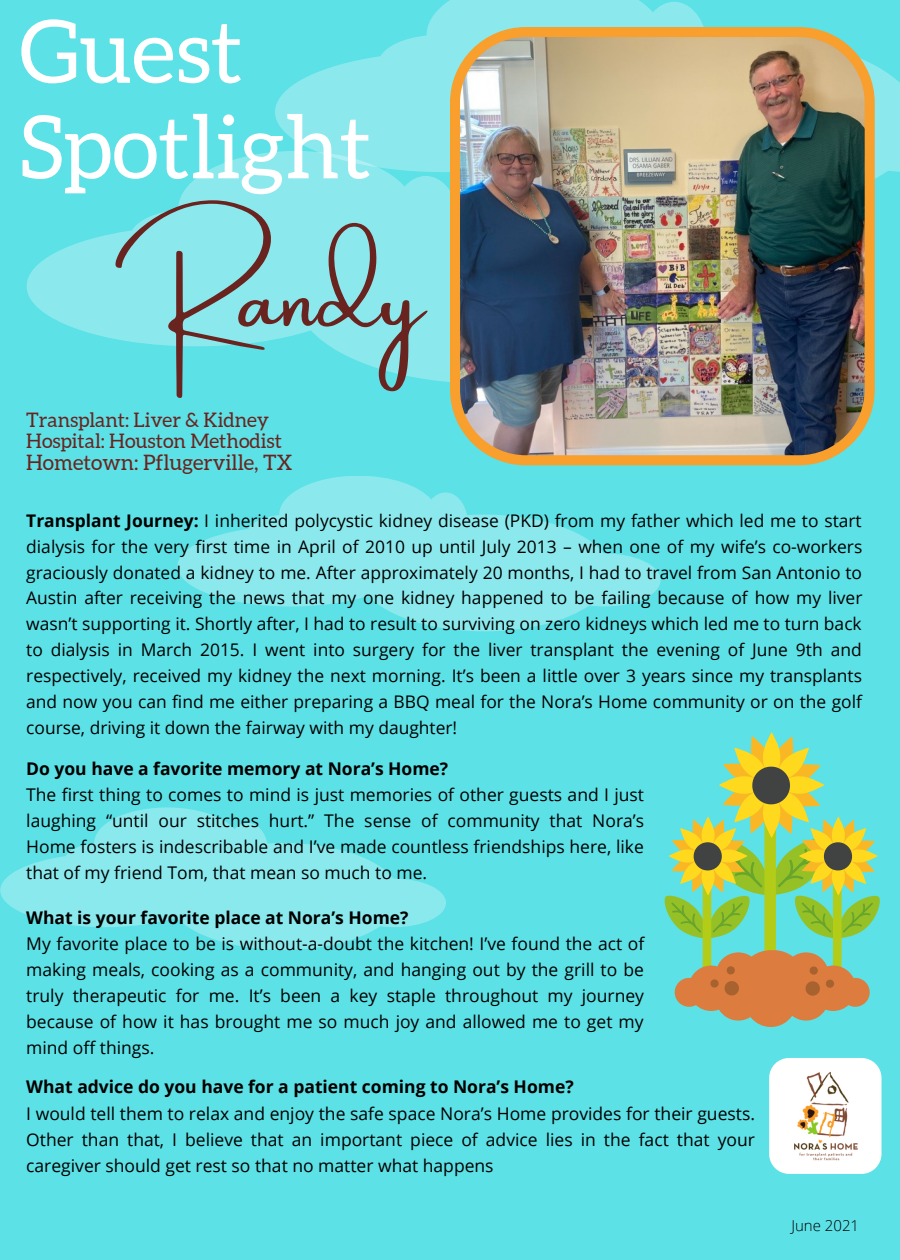
<style>
.page{position:relative;width:900px;height:1260px;background:#5ce1e6}
.page>*{position:absolute;margin:0;border:0;box-sizing:border-box;transform-origin:0 0}
.t1{font:87.5px/95.5px "Aleo";color:#fff}
.t2{font:82.5px "Amsterdam One";color:#692420}
.t3{font:21.25px "Aleo";color:#692420}
.t4{font:20px "Aleo";color:#692420}
.t5{font:17.5px/25.8px "Open Sans";color:#000;text-align:justify}
.t6{font:700 17.5px "Open Sans";color:#000}
.t7{font:300 15px "Open Sans";color:#000}
.s1{font-weight:700}
</style>
<div class="page">
<svg style="left:275px;top:0;width:625px;height:179px;fill:#8be9ed"></svg>
<svg style="left:27px;top:151px;width:423px;height:231px;fill:#8be9ed"></svg>
<svg style="left:177px;top:476px;width:484px;height:155px;fill:#8be9ed"></svg>
<div style="left:764px;top:790px;width:12px;height:181px;background:#b2cc17;border-radius:6px"></div>
<div style="left:833px;top:860px;width:9px;height:135px;background:#b2cc17;border-radius:4px"></div>
<div style="left:703px;top:860px;width:8px;height:135px;background:#b2cc17;border-radius:4px"></div>
<svg style="left:664px;top:732px;width:216px;height:206px"></svg>
<svg style="left:675px;top:950px;width:195px;height:77px"></svg>
<svg style="left:0;top:808px;width:446px;height:142px;fill:#8ae9ed"></svg>
<svg style="left:769px;top:1058px;width:113px;height:116px;background:#f0f0eb"></svg>
<img style="left:450px;top:27px;width:425px;height:438px">
<p class="t1" style="left:19px;top:4px;width:354px">Guest<br>Spotlight</p>
<p class="t2" style="left:115px;top:254px;width:310px">Randy</p>
<p class="t4" style="left:26px;top:408px;width:244px">Transplant: Liver &amp; Kidney</p>
<p class="t4" style="left:26px;top:430px;width:257px">Hospital: Houston Methodist</p>
<p class="t3" style="left:26px;top:451px;width:268px">Hometown: Pflugerville, TX</p>
<p class="t5" style="left:26px;top:507px;width:838px"><span class="s1">Transplant Journey:</span> I inherited polycystic kidney disease (PKD) from my father which led me to start dialysis for the very first time in April of 2010 up until July 2013 – when one of my wife’s co-workers graciously donated a kidney to me. After approximately 20 months, I had to travel from San Antonio to Austin after receiving the news that my one kidney happened to be failing because of how my liver wasn’t supporting it. Shortly after, I had to result to surviving on zero kidneys which led me to turn back to dialysis in March 2015. I went into surgery for the liver transplant the evening of June 9th and respectively, received my kidney the next morning. It’s been a little over 3 years since my transplants and now you can find me either preparing a BBQ meal for the Nora’s Home community or on the golf course, driving it down the fairway with my daughter!</p>
<p class="t6" style="left:26px;top:757px;width:424px">Do you have a favorite memory at Nora’s Home?</p>
<p class="t5" style="left:26px;top:781px;width:619px">The first thing to comes to mind is just memories of other guests and I just laughing “until our stitches hurt.” The sense of community that Nora’s Home fosters is indescribable and I’ve made countless friendships here, like that of my friend Tom, that mean so much to me.</p>
<p class="t6" style="left:26px;top:906px;width:384px">What is your favorite place at Nora’s Home?</p>
<p class="t5" style="left:26px;top:930px;width:620px">My favorite place to be is without-a-doubt the kitchen! I’ve found the act of making meals, cooking as a community, and hanging out by the grill to be truly therapeutic for me. It’s been a key staple throughout my journey because of how it has brought me so much joy and allowed me to get my mind off things.</p>
<p class="t6" style="left:26px;top:1075px;width:549px">What advice do you have for a patient coming to Nora’s Home?</p>
<p class="t5" style="left:26px;top:1100px;width:730px">I would tell them to relax and enjoy the safe space Nora’s Home provides for their guests.<br>Other than that, I believe that an important piece of advice lies in the fact that your caregiver should get rest so that no matter what happens</p>
<p class="t7" style="left:791px;top:1215px;width:69px">June 2021</p>
</div>
